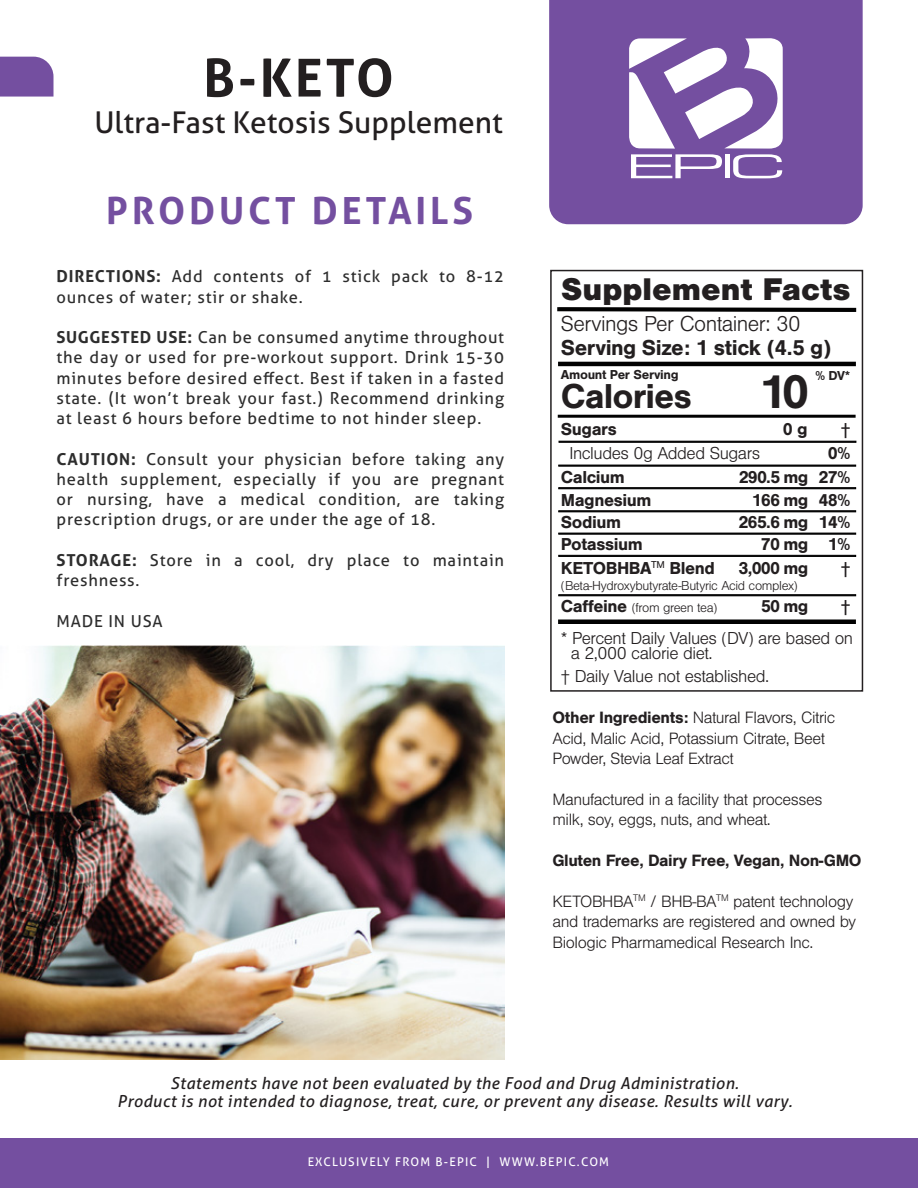
<style>
.page{position:relative;width:918px;height:1188px;background:#fff}
.page>*{position:absolute;margin:0;border:0;box-sizing:border-box;transform-origin:0 0}
.t1{font:700 52.5px "Aller";color:#231f20}
.t2{font:700 49.35px "Nimbus San";color:#231f20}
.t3{font:700 37.5px "Aller";letter-spacing:.1em;color:#744fa0}
.t4{font:700 35.85px "Nimbus San";letter-spacing:-.025em;color:#231f20}
.t5{font:900 32.55px "Nimbus San";color:#231f20}
.t6{font:30px "Aller";color:#231f20}
.t7{font:700 22.35px "Nimbus San";letter-spacing:-.02em;color:#231f20}
.t8{font:300 22.35px "Nimbus San";letter-spacing:-.025em;color:#231f20}
.t9{font:300 18px/15.8px "Nimbus San";letter-spacing:-.025em;color:#231f20}
.t10{font:700 18px/22.5px "Nimbus San";letter-spacing:-.025em;color:#231f20;text-align:center}
.t11{font:700 18px/22.5px "Nimbus San";letter-spacing:-.05em;color:#231f20;text-align:right}
.t12{font:18px "Nimbus San";color:#231f20}
.t13{font:300 17.1px/20.4px "Nimbus San";letter-spacing:-.025em;color:#231f20}
.t14{font:700 17.1px "Nimbus San";letter-spacing:-.025em;color:#231f20}
.t15{font:16.5px/20.2px "Aller";letter-spacing:.05em;color:#2d2d2d}
.t16{font:italic 16.5px/18px "Aller";letter-spacing:.025em;color:#231f20;text-align:center}
.t17{font:300 13.5px/22.5px "Nimbus San";letter-spacing:-.025em;color:#231f20}
.t18{font:700 13.5px "Nimbus San";letter-spacing:-.025em;color:#231f20}
.t19{font:12px "Aller";letter-spacing:.1em;color:#fff}
.s1{font-weight:700}
.s2{font-weight:700;font-size:18px}
</style>
<div class="page">
<div style="left:549px;top:0;width:314px;height:224px;background:#744fa0"></div>
<div style="left:0;top:1138px;width:918px;height:50px;background:#744fa0"></div>
<div style="left:0;top:57px;width:53px;height:40px;background:#744fa0"></div>
<svg style="left:629px;top:38px;width:154px;height:140px"></svg>
<svg style="left:557px;top:307px;width:300px;height:5px"></svg>
<div style="left:559px;top:441px;width:297px;height:2px;border:1px solid #010101"></div>
<div style="left:558px;top:465px;width:298px;height:2px;border:1px solid #010101"></div>
<div style="left:558px;top:487px;width:298px;height:2px;border:1px solid #010101"></div>
<div style="left:558px;top:510px;width:298px;height:2px;border:1px solid #010101"></div>
<div style="left:558px;top:533px;width:298px;height:2px;border:1px solid #010101"></div>
<div style="left:558px;top:555px;width:298px;height:2px;border:1px solid #010101"></div>
<div style="left:558px;top:594px;width:298px;height:2px;border:1px solid #010101"></div>
<hr style="left:558px;top:362px;width:298px;height:4px;background:#010101">
<hr style="left:558px;top:415px;width:298px;height:3px;background:#010101">
<div style="left:558px;top:619px;width:298px;height:5px;background:#010101"></div>
<div style="left:550px;top:270px;width:313px;height:422px;border:2px solid #231f20"></div>
<img style="left:0;top:646px;width:504px;height:414px">
<h1 class="t1" style="left:203px;top:46px;width:192px">B-KETO</h1>
<h3 class="t6" style="left:94px;top:104px;width:410px">Ultra-Fast Ketosis Supplement</h3>
<h3 class="t3" style="left:106px;top:187px;width:368px">PRODUCT DETAILS</h3>
<p class="t15" style="left:57px;top:266px;width:449px"><span class="s1">DIRECTIONS:</span> Add contents of 1 stick pack to 8-12 ounces of water; stir or shake.</p>
<p class="t15" style="left:57px;top:327px;width:449px;text-align:justify"><span class="s1">SUGGESTED USE:</span> Can be consumed anytime throughout the day or used for pre-workout support. Drink 15-30 minutes before desired effect. Best if taken in a fasted state. (It won’t break your fast.) Recommend drinking at least 6 hours before bedtime to not hinder sleep.</p>
<p class="t15" style="left:57px;top:449px;width:449px;text-align:justify"><span class="s1">CAUTION:</span> Consult your physician before taking any health supplement, especially if you are pregnant or nursing, have a medical condition, are taking prescription drugs, or are under the age of 18.</p>
<p class="t15" style="left:57px;top:550px;width:449px"><span class="s1">STORAGE:</span> Store in a cool, dry place to maintain freshness.</p>
<p class="t15" style="left:57px;top:611px;width:108px">MADE IN USA</p>
<h3 class="t5" style="left:561px;top:270px;width:291px">Supplement Facts</h3>
<h3 class="t8" style="left:561px;top:312px;width:241px">Servings Per Container: 30</h3>
<h3 class="t7" style="left:561px;top:335px;width:272px">Serving Size: 1 stick (4.5 g)</h3>
<p class="t18" style="left:561px;top:367px;width:119px">Amount Per Serving</p>
<p class="t18" style="left:815px;top:368px;width:36px">% DV*</p>
<h3 class="t4" style="left:561px;top:376px;width:132px">Calories</h3>
<h2 class="t2" style="left:759px;top:364px;width:52px">10</h2>
<p class="t10" style="left:561px;top:418px;width:57px">Sugars</p>
<p class="t9" style="left:569px;top:445px;width:192px">Includes 0g Added Sugars</p>
<p class="t10" style="left:561px;top:466px;width:66px">Calcium</p>
<p class="t10" style="left:783px;top:418px;width:27px">0 g</p>
<p class="t12" style="left:841px;top:420px;width:11px">†</p>
<p class="t10" style="left:828px;top:442px;width:24px">0%</p>
<p class="t11" style="left:738px;top:466px;width:71px">290.5 mg<br>166 mg<br>265.6 mg<br>70 mg</p>
<p class="t10" style="left:818px;top:466px;width:34px">27%<br>48%<br>14%<br>1%</p>
<p class="t10" style="left:561px;top:489px;width:92px;text-align:left">Magnesium<br>Sodium</p>
<p class="t10" style="left:561px;top:533px;width:83px">Potassium</p>
<p class="t10" style="left:561px;top:557px;width:155px">KETOBHBA<sup>TM</sup> Blend</p>
<p class="t17" style="left:561px;top:575px;width:238px">(Beta-Hydroxybutyrate-Butyric Acid complex)<br><span class="s2">Caffeine</span> (from green tea)</p>
<p class="t10" style="left:739px;top:557px;width:71px">3,000 mg</p>
<p class="t12" style="left:841px;top:558px;width:11px">†</p>
<p class="t10" style="left:761px;top:595px;width:49px">50 mg</p>
<p class="t9" style="left:571px;top:630px;width:284px;text-indent:-10px">* Percent Daily Values (DV) are based on a 2,000 calorie diet.</p>
<p class="t9" style="left:561px;top:668px;width:210px">† Daily Value not established.</p>
<p class="t12" style="left:841px;top:597px;width:11px">†</p>
<p class="t13" style="left:553px;top:708px;width:284px"><span class="s1">Other Ingredients:</span> Natural Flavors, Citric<br>Acid, Malic Acid, Potassium Citrate, Beet<br>Powder, Stevia Leaf Extract</p>
<p class="t13" style="left:553px;top:789px;width:271px">Manufactured in a facility that processes milk, soy, eggs, nuts, and wheat.</p>
<p class="t14" style="left:553px;top:851px;width:311px">Gluten Free, Dairy Free, Vegan, Non-GMO</p>
<p class="t13" style="left:553px;top:892px;width:305px">KETOBHBA<sup>TM</sup> / BHB-BA<sup>TM</sup> patent technology and trademarks are registered and owned by<br>Biologic Pharmamedical Research Inc.</p>
<p class="t16" style="left:117px;top:1074px;width:676px">Statements have not been evaluated by the Food and Drug Administration.<br>Product is not intended to diagnose, treat, cure, or prevent any disease. Results will vary.</p>
<p class="t19" style="left:308px;top:1154px;width:303px">EXCLUSIVELY FROM B-EPIC | WWW.BEPIC.COM</p>
</div>
